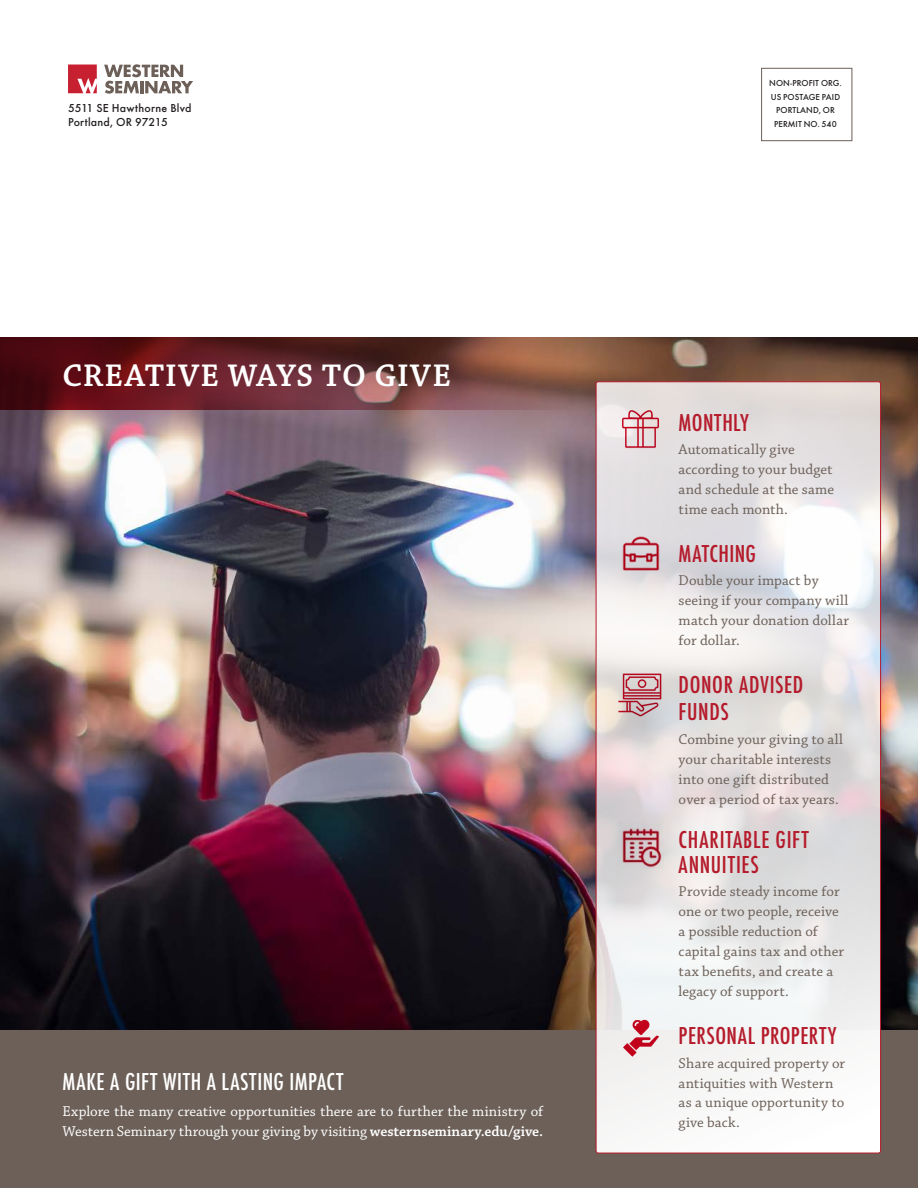
<style>
.page{position:relative;width:918px;height:1188px;background:#fff}
.page>*{position:absolute;margin:0;border:0;box-sizing:border-box;transform-origin:0 0}
.Heading_Chaparel{font:600 33px "Chaparral Pro";letter-spacing:.025em;color:#fff}
.Heading_Futura_Conde{font:500 condensed 22.5px/27.5px "Futura";letter-spacing:.025em;color:#b51b2b}
.Heading_Futura_Conde-2{font:500 condensed 22.5px "Futura";letter-spacing:.03em;color:#fff}
.body_Chap_Just{font:15px/20px "Chaparral Pro";letter-spacing:.005em;color:#6c6058}
.body_Chap_Just-2{font:15px/19.5px "Chaparral Pro";letter-spacing:.005em;color:#fff}
.body_futura_bolder{font:500 12px/13.5px "Futura T";letter-spacing:.02em;color:#231f20}
.body_futura_bolder-2{font:500 9px "Futura T";letter-spacing:.01em;color:#231f20}
.s1{font-weight:600}
</style>
<div class="page">
<img style="left:0;top:410px;width:918px;height:621px">
<div style="left:0;top:1031px;width:918px;height:157px;background:#6c6058"></div>
<svg style="left:0;top:338px;width:918px;height:72px;background:#6b3631"></svg>
<svg style="left:596px;top:382px;width:285px;height:771px"></svg>
<svg style="left:68px;top:65px;width:29px;height:28px"></svg>
<svg style="left:104px;top:64px;width:89px;height:30px"></svg>
<div style="left:761px;top:68px;width:91px;height:73px;border:1px solid #6c6058"></div>
<img style="left:616px;top:405px;width:49px;height:51px">
<img style="left:610px;top:668px;width:61px;height:56px">
<img style="left:617px;top:534px;width:47px;height:43px">
<img style="left:617px;top:823px;width:47px;height:50px">
<img style="left:615px;top:1010px;width:51px;height:53px">
<p class="body_futura_bolder" style="left:68px;top:102px;width:125px">5511 SE Hawthorne Blvd<br>Portland, OR 97215</p>
<p class="Heading_Chaparel" style="left:63px;top:356px;width:390px">CREATIVE WAYS TO GIVE</p>
<p class="Heading_Futura_Conde-2" style="left:63px;top:1067px;width:282px">MAKE A GIFT WITH A LASTING IMPACT</p>
<p class="body_Chap_Just-2" style="left:63px;top:1102px;width:482px">Explore the many creative opportunities there are to further the ministry of<br>Western Seminary through your giving by visiting <span class="s1">westernseminary.edu/give.</span></p>
<p class="body_futura_bolder-2" style="left:769px;top:78px;width:74px">NON-PROFIT ORG.</p>
<p class="body_futura_bolder-2" style="left:771px;top:91px;width:71px">US POSTAGE PAID</p>
<p class="body_futura_bolder-2" style="left:776px;top:105px;width:60px">PORTLAND, OR</p>
<p class="body_futura_bolder-2" style="left:774px;top:118px;width:64px">PERMIT NO. 540</p>
<p class="Heading_Futura_Conde" style="left:679px;top:409px;width:72px">MONTHLY</p>
<p class="body_Chap_Just" style="left:679px;top:440px;width:157px">Automatically give according to your budget and schedule at the same time each month.</p>
<p class="Heading_Futura_Conde" style="left:679px;top:540px;width:79px">MATCHING</p>
<p class="body_Chap_Just" style="left:679px;top:571px;width:172px">Double your impact by seeing if your company will match your donation dollar for dollar.</p>
<p class="Heading_Futura_Conde" style="left:679px;top:671px;width:126px">DONOR ADVISED<br>FUNDS</p>
<p class="body_Chap_Just" style="left:679px;top:730px;width:166px">Combine your giving to all your charitable interests into one gift distributed over a period of tax years.</p>
<p class="Heading_Futura_Conde" style="left:679px;top:828px;width:132px;line-height:24.5px">CHARITABLE GIFT<br>ANNUITIES</p>
<p class="body_Chap_Just" style="left:679px;top:882px;width:167px">Provide steady income for one or two people, receive a possible reduction of capital gains tax and other tax benefits, and create a legacy of support.</p>
<p class="Heading_Futura_Conde" style="left:679px;top:1022px;width:159px">PERSONAL PROPERTY</p>
<p class="body_Chap_Just" style="left:679px;top:1053px;width:168px">Share acquired property or antiquities with Western as a unique opportunity to give back.</p>
</div>
